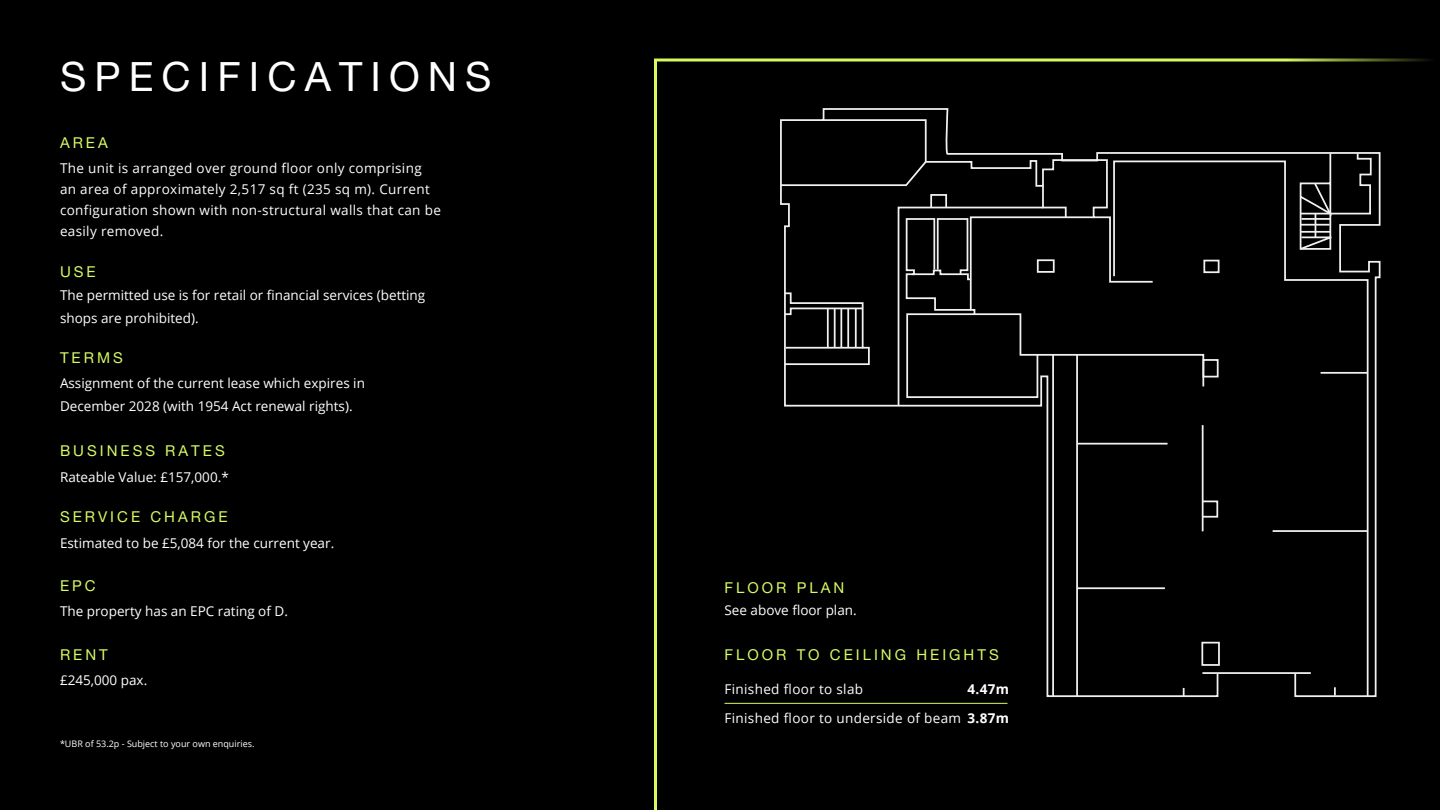
<style>
.page{position:relative;width:1440px;height:810px;background:#000}
.page>*{position:absolute;margin:0;border:0;box-sizing:border-box;transform-origin:0 0}
.t1{font:40.5px "Helvetica Neue LT Pro";letter-spacing:.2em;color:#fff}
.t2{font:15px "Helvetica Neue LT Pro";letter-spacing:.2em;color:#d5fa63}
.t3{font:13.5px/22.5px "Open Sans";color:#fff}
.t4{font:13.5px/21px "Open Sans";letter-spacing:.025em;color:#fff;text-align:right}
.t5{font:9px "Open Sans";color:#fff}
.s1{font-weight:700}
</style>
<div class="page">
<svg style="left:654px;top:58px;width:552px;height:752px"></svg>
<svg style="left:779px;top:107px;width:602px;height:591px"></svg>
<svg style="left:822px;top:118px;width:332px;height:41px"></svg>
<hr style="left:1052px;top:355px;width:2px;height:341px;background:#f1f1f2">
<svg style="left:1112px;top:160px;width:257px;height:538px"></svg>
<hr style="left:1202px;top:672px;width:109px;height:2px;background:#f1f1f2">
<hr style="left:1076px;top:355px;width:2px;height:341px;background:#f1f1f2">
<hr style="left:1078px;top:443px;width:90px;height:2px;background:#f1f1f2">
<hr style="left:1077px;top:587px;width:88px;height:2px;background:#f1f1f2">
<svg style="left:1298px;top:151px;width:75px;height:100px"></svg>
<div style="left:1203px;top:260px;width:17px;height:13px;border:2px solid #f1f1f2"></div>
<div style="left:1203px;top:359px;width:16px;height:19px;border:2px solid #f1f1f2"></div>
<svg style="left:779px;top:159px;width:426px;height:248px"></svg>
<div style="left:1201px;top:642px;width:19px;height:24px;border:2px solid #f1f1f2"></div>
<svg style="left:1183px;top:688px;width:2px;height:8px"></svg>
<svg style="left:1334px;top:687px;width:2px;height:9px"></svg>
<hr style="left:1321px;top:372px;width:47px;height:2px;background:#f1f1f2">
<hr style="left:1273px;top:530px;width:95px;height:2px;background:#f1f1f2">
<hr style="left:1202px;top:425px;width:2px;height:106px;background:#f1f1f2">
<div style="left:1202px;top:501px;width:16px;height:17px;border:2px solid #f1f1f2"></div>
<hr style="left:724px;top:703px;width:284px;height:1px;background:#d5fa63">
<h1 class="t1" style="left:60px;top:53px;width:433px">SPECIFICATIONS</h1>
<p class="t2" style="left:60px;top:133px;width:49px">AREA</p>
<p class="t4" style="left:60px;top:157px;width:382px;text-align:left">The unit is arranged over ground floor only comprising an area of approximately 2,517 sq ft (235 sq m). Current configuration shown with non-structural walls that can be easily removed.</p>
<p class="t2" style="left:60px;top:262px;width:37px">USE</p>
<p class="t3" style="left:60px;top:284px;width:367px">The permitted use is for retail or financial services (betting shops are prohibited).</p>
<p class="t2" style="left:60px;top:349px;width:64px">TERMS</p>
<p class="t3" style="left:60px;top:372px;width:306px">Assignment of the current lease which expires in<br>December 2028 (with 1954 Act renewal rights).</p>
<p class="t2" style="left:60px;top:442px;width:166px">BUSINESS RATES</p>
<p class="t3" style="left:60px;top:465px;width:170px">Rateable Value: £157,000.*</p>
<p class="t2" style="left:60px;top:508px;width:169px">SERVICE CHARGE</p>
<p class="t3" style="left:60px;top:531px;width:276px">Estimated to be £5,084 for the current year.</p>
<p class="t2" style="left:60px;top:577px;width:37px">EPC</p>
<p class="t3" style="left:60px;top:600px;width:229px">The property has an EPC rating of D.</p>
<p class="t2" style="left:60px;top:646px;width:49px">RENT</p>
<p class="t3" style="left:60px;top:669px;width:89px">£245,000 pax.</p>
<p class="t5" style="left:60px;top:737px;width:196px">*UBR of 53.2p - Subject to your own enquiries.</p>
<p class="t2" style="left:724px;top:579px;width:121px">FLOOR PLAN</p>
<p class="t3" style="left:724px;top:598px;width:134px">See above floor plan.</p>
<p class="t2" style="left:724px;top:646px;width:276px">FLOOR TO CEILING HEIGHTS</p>
<p class="t4" style="left:724px;top:678px;width:140px">Finished floor to slab</p>
<p class="t4" style="left:724px;top:674px;width:286px;line-height:29.2px"><span class="s1">4.47m<br></span>Finished floor to underside of beam <span class="s1">3.87m</span></p>
</div>
